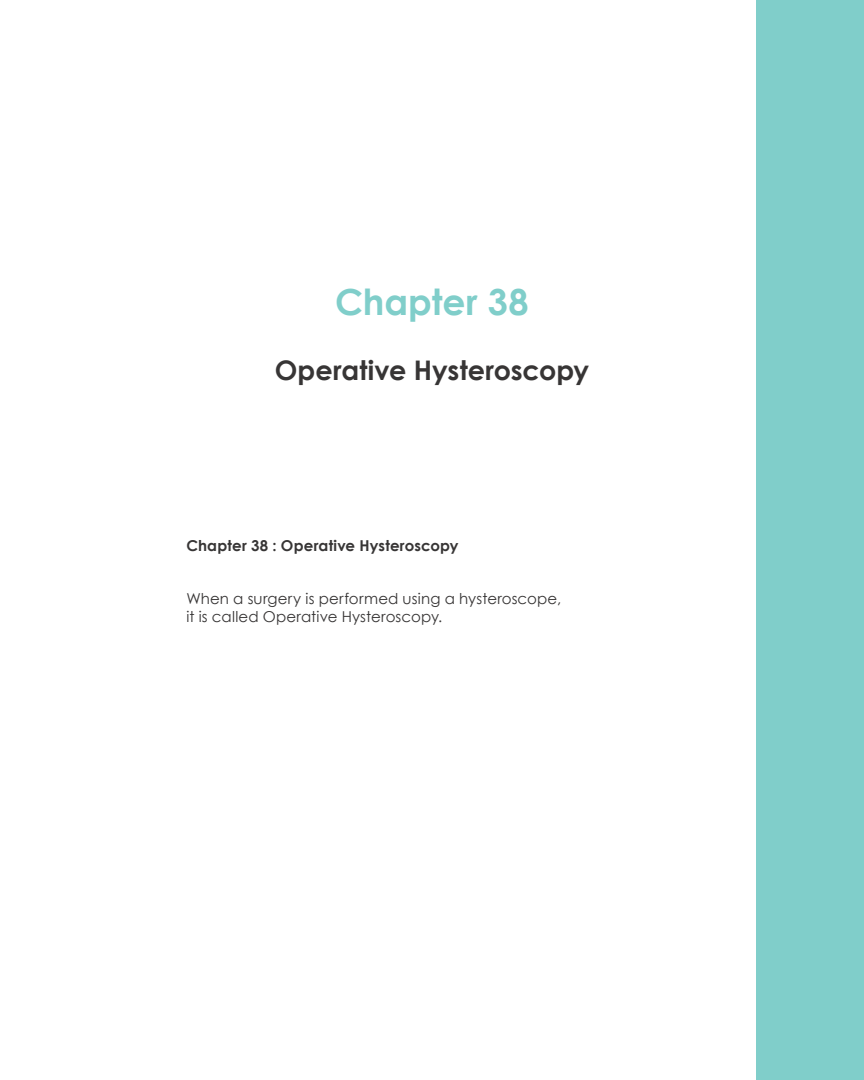
<style>
.page{position:relative;width:864px;height:1080px;background:#fff}
.page>*{position:absolute;margin:0;border:0;box-sizing:border-box;transform-origin:0 0}
.t1{font:700 36px "Century Gothic";color:#80ceca}
.t2{font:700 27px "Century Gothic";color:#373535}
.t3{font:15px/18px "Century Gothic";letter-spacing:.01em;color:#373535}
.t4{font:700 15px "Century Gothic";letter-spacing:.01em;color:#373535}
</style>
<div class="page">
<div style="left:756px;top:0;width:108px;height:1080px;background:#80ceca"></div>
<h1 class="t1" style="left:335px;top:274px;width:195px">Chapter 38</h1>
<h2 class="t2" style="left:275px;top:349px;width:316px">Operative Hysteroscopy</h2>
<p class="t4" style="left:186px;top:534px;width:274px">Chapter 38 : Operative Hysteroscopy</p>
<p class="t3" style="left:186px;top:590px;width:376px">When a surgery is performed using a hysteroscope, it is called Operative Hysteroscopy.</p>
</div>
